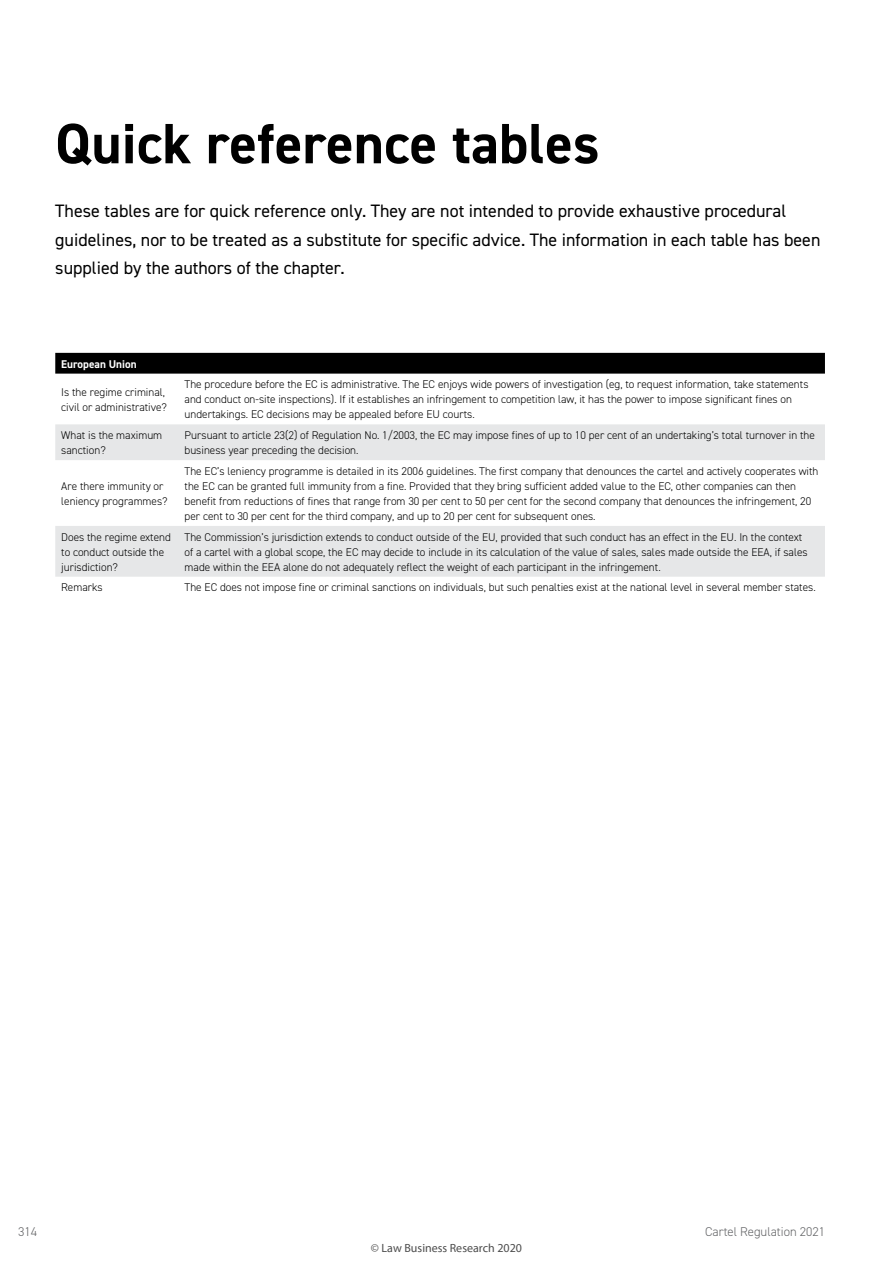
<style>
.page{position:relative;width:893px;height:1263px;background:#fff}
.page>*{position:absolute;margin:0;border:0;box-sizing:border-box;transform-origin:0 0}
.t1{font:700 57px "DIN2014";letter-spacing:.005em;color:#000}
.t2{font:18px/28.5px "DIN2014";color:#000}
.t3{font:300 12.75px "DIN2014";color:#636466}
.t4{font:12px "Myriad Pro";color:#4d4d4d}
.t5{font:300 11.25px/15px "DIN2014";color:#000}
.t6{font:700 11.25px "DIN2014";color:#fff}
</style>
<div class="page">
<div style="left:55px;top:353px;width:770px;height:21px;background:#000"></div>
<svg style="left:55px;top:424px;width:770px;height:153px;fill:#e6e7e8"></svg>
<h1 class="t1" style="left:55px;top:106px;width:546px">Quick reference tables</h1>
<p class="t2" style="left:55px;top:197px;width:767px">These tables are for quick reference only. They are not intended to provide exhaustive procedural guidelines, nor to be treated as a substitute for specific advice. The information in each table has been supplied by the authors of the chapter.</p>
<p class="t6" style="left:61px;top:356px;width:77px">European Union</p>
<p class="t5" style="left:61px;top:384px;width:107px">Is the regime criminal, civil or administrative?</p>
<p class="t5" style="left:185px;top:377px;width:625px">The procedure before the EC is administrative. The EC enjoys wide powers of investigation (eg, to request information, take statements and conduct on-site inspections). If it establishes an infringement to competition law, it has the power to impose significant fines on undertakings. EC decisions may be appealed before EU courts.</p>
<p class="t5" style="left:61px;top:428px;width:102px">What is the maximum sanction?</p>
<p class="t5" style="left:185px;top:428px;width:632px">Pursuant to article 23(2) of Regulation No. 1/2003, the EC may impose fines of up to 10 per cent of an undertaking’s total turnover in the business year preceding the decision.</p>
<p class="t5" style="left:61px;top:479px;width:108px">Are there immunity or leniency programmes?</p>
<p class="t5" style="left:185px;top:464px;width:635px">The EC’s leniency programme is detailed in its 2006 guidelines. The first company that denounces the cartel and actively cooperates with the EC can be granted full immunity from a fine. Provided that they bring sufficient added value to the EC, other companies can then benefit from reductions of fines that range from 30 per cent to 50 per cent for the second company that denounces the infringement, 20 per cent to 30 per cent for the third company, and up to 20 per cent for subsequent ones.</p>
<p class="t5" style="left:61px;top:529px;width:111px">Does the regime extend to conduct outside the jurisdiction?</p>
<p class="t5" style="left:185px;top:529px;width:624px">The Commission’s jurisdiction extends to conduct outside of the EU, provided that such conduct has an effect in the EU. In the context of a cartel with a global scope, the EC may decide to include in its calculation of the value of sales, sales made outside the EEA, if sales made within the EEA alone do not adequately reflect the weight of each participant in the infringement.</p>
<p class="t5" style="left:61px;top:580px;width:43px">Remarks</p>
<p class="t5" style="left:185px;top:580px;width:633px">The EC does not impose fine or criminal sanctions on individuals, but such penalties exist at the national level in several member states.</p>
<p class="t3" style="left:18px;top:1223px;width:20px">314</p>
<p class="t3" style="left:705px;top:1223px;width:121px">Cartel Regulation 2021</p>
<p class="t4" style="left:371px;top:1240px;width:153px">© Law Business Research 2020</p>
</div>
